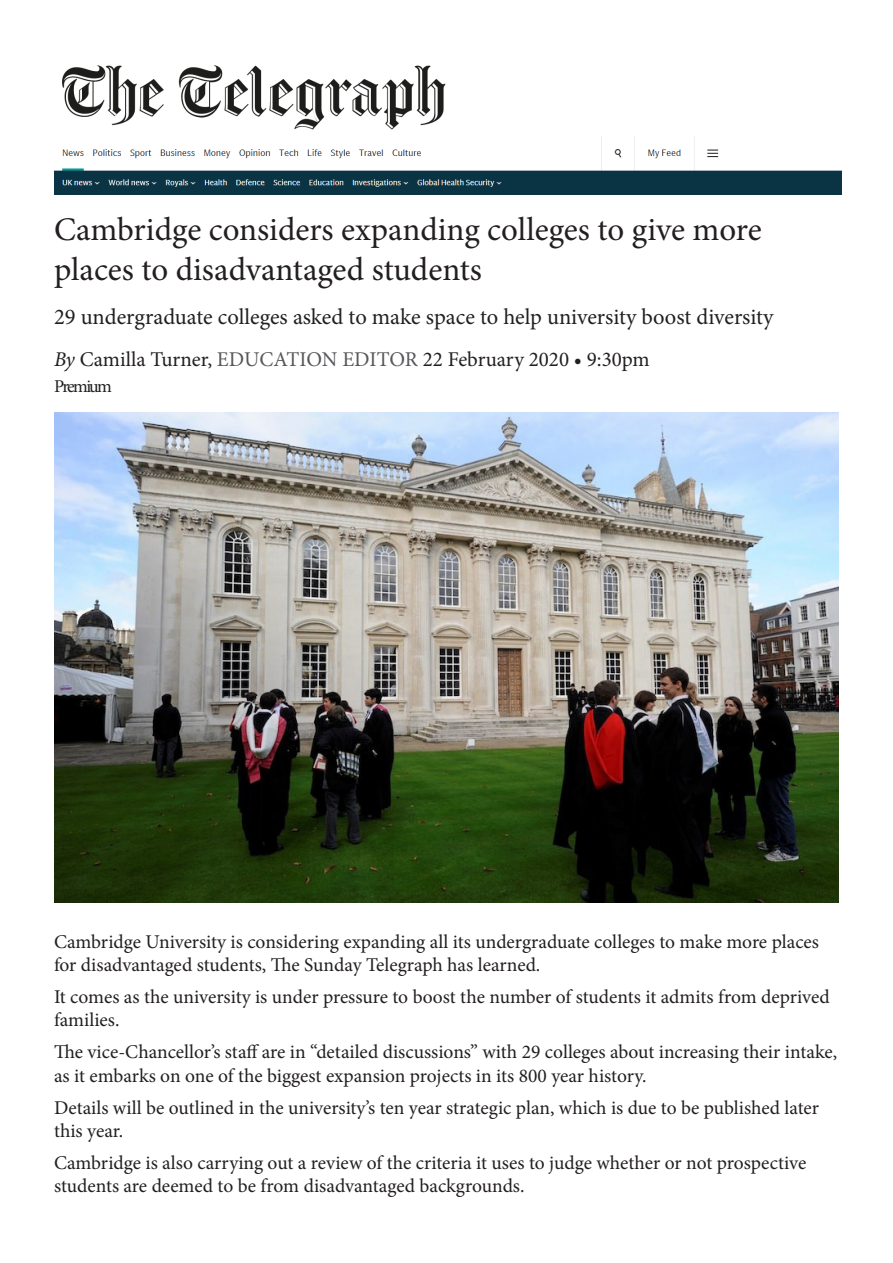
<style>
.page{position:relative;width:893px;height:1263px;background:#fff}
.page>*{position:absolute;margin:0;border:0;box-sizing:border-box;transform-origin:0 0}
.t1{font:33px/39.6px "Minion Pro";color:#231f20}
.t2{font:22.5px "Minion Pro";color:#231f20}
.t3{font:21px "Minion Pro";color:#231f20}
.t4{font:19.5px/23.4px "Minion Pro";color:#231f20}
.t5{font:18px "Minion Pro";letter-spacing:-.095em;color:#231f20}
.s1{font-style:italic}
.s2{color:#57585a}
</style>
<div class="page">
<img style="left:62px;top:65px;width:384px;height:65px">
<img style="left:55px;top:412px;width:783px;height:490px">
<img style="left:54px;top:136px;width:787px;height:59px">
<p class="t1" style="left:54px;top:210px;width:709px">Cambridge considers expanding colleges to give more places to disadvantaged students</p>
<p class="t2" style="left:54px;top:301px;width:721px">29 undergraduate colleges asked to make space to help university boost diversity</p>
<p class="t3" style="left:54px;top:345px;width:597px"><span class="s1">By</span> Camilla Turner, <span class="s2">EDUCATION EDITOR</span> 22 February 2020 • 9:30pm</p>
<p class="t5" style="left:54px;top:374px;width:59px">Premium</p>
<p class="t4" style="left:54px;top:930px;width:766px">Cambridge University is considering expanding all its undergraduate colleges to make more places for disadvantaged students, The Sunday Telegraph has learned.</p>
<p class="t4" style="left:54px;top:985px;width:777px">It comes as the university is under pressure to boost the number of students it admits from deprived families.</p>
<p class="t4" style="left:54px;top:1040px;width:785px">The vice-Chancellor’s staff are in “detailed discussions” with 29 colleges about increasing their intake, as it embarks on one of the biggest expansion projects in its 800 year history.</p>
<p class="t4" style="left:54px;top:1096px;width:767px">Details will be outlined in the university’s ten year strategic plan, which is due to be published later this year.</p>
<p class="t4" style="left:54px;top:1151px;width:754px">Cambridge is also carrying out a review of the criteria it uses to judge whether or not prospective students are deemed to be from disadvantaged backgrounds.</p>
</div>
